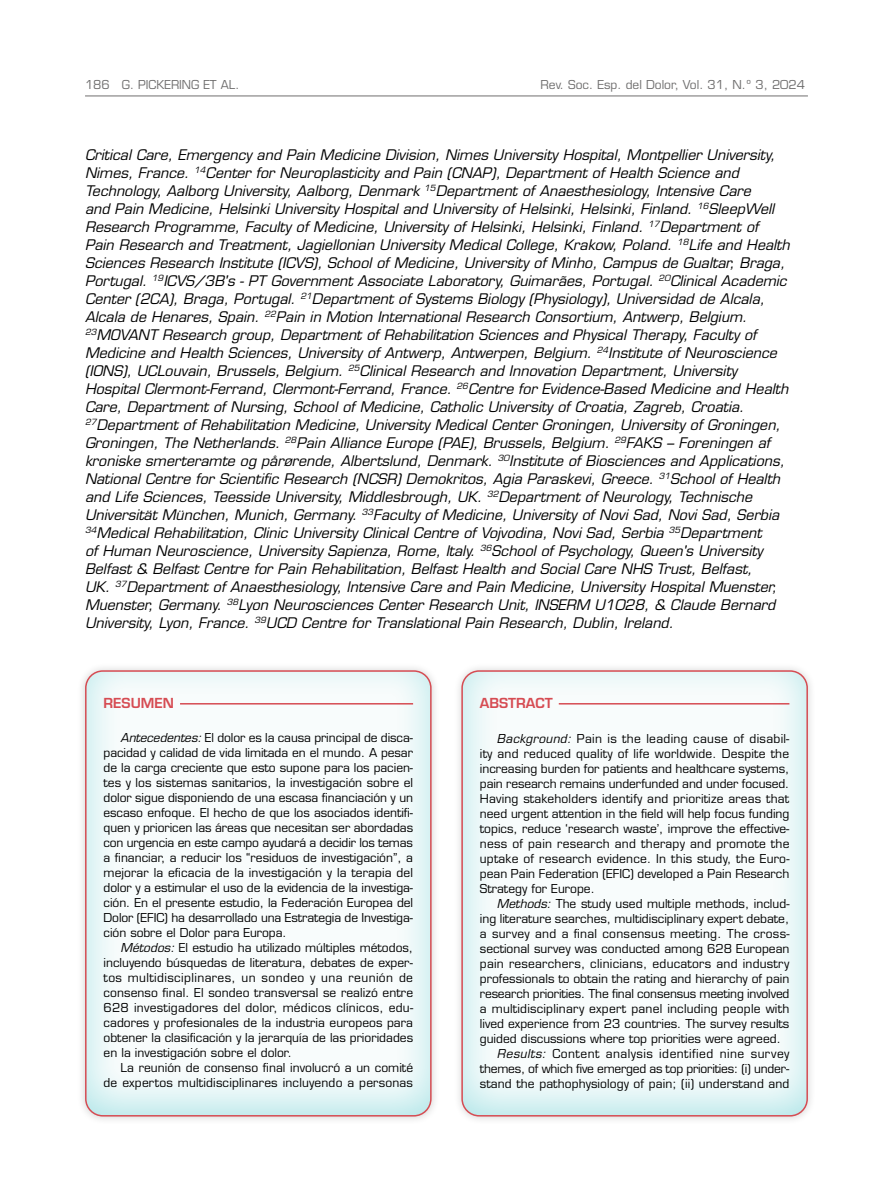
<style>
.page{position:relative;width:893px;height:1191px;background:#fff}
.page>*{position:absolute;margin:0;border:0;box-sizing:border-box;transform-origin:0 0}
.t1{font:italic 14.25px/18px "Eurostile LT Std";color:#000}
.t2{font:600 13.5px "Eurostile LT Std";color:#d64c53}
.t3{font:12px/15px "Eurostile LT Std";color:#000;text-align:justify}
.t4{font:12px "Eurostile LT Std";letter-spacing:.02em;color:#000}
.t5{font:12px "Eurostile LT Std";color:#706f6f}
.t6{font:12px "Eurostile LT Std";letter-spacing:.04em;color:#000}
.s1{font-style:italic}
</style>
<div class="page">
<hr style="left:85px;top:96px;width:723px;height:1px;background:#706f6f">
<div style="left:448px;top:657px;width:372px;height:460px;background:#00b2bb;opacity:.3"></div>
<hr style="left:559px;top:703px;width:230px;height:1px;background:#d64c53">
<div style="left:461px;top:670px;width:347px;height:446px;border:2px solid #d64c53;border-radius:17px"></div>
<div style="left:72px;top:658px;width:371px;height:459px;background:#00b2bb;opacity:.3"></div>
<hr style="left:180px;top:703px;width:233px;height:1px;background:#d64c53">
<div style="left:85px;top:670px;width:347px;height:446px;border:2px solid #d64c53;border-radius:17px"></div>
<p class="t5" style="left:85px;top:77px;width:156px">186 G. PICKERING ET AL.</p>
<p class="t5" style="left:540px;top:77px;width:266px">Rev. Soc. Esp. del Dolor, Vol. 31, N.º 3, 2024</p>
<p class="t1" style="left:85px;top:146px;width:706px">Critical Care, Emergency and Pain Medicine Division, Nimes University Hospital, Montpellier University, Nimes, France. <sup>14</sup>Center for Neuroplasticity and Pain (CNAP), Department of Health Science and Technology, Aalborg University, Aalborg, Denmark <sup>15</sup>Department of Anaesthesiology, Intensive Care<br>and Pain Medicine, Helsinki University Hospital and University of Helsinki, Helsinki, Finland. <sup>16</sup>SleepWell Research Programme, Faculty of Medicine, University of Helsinki, Helsinki, Finland. <sup>17</sup>Department of Pain Research and Treatment, Jagiellonian University Medical College, Krakow, Poland. <sup>18</sup>Life and Health Sciences Research Institute (ICVS), School of Medicine, University of Minho, Campus de Gualtar, Braga, Portugal. <sup>19</sup>ICVS/3B's - PT Government Associate Laboratory, Guimarães, Portugal. <sup>20</sup>Clinical Academic Center (2CA), Braga, Portugal. <sup>21</sup>Department of Systems Biology (Physiology), Universidad de Alcala, Alcala de Henares, Spain. <sup>22</sup>Pain in Motion International Research Consortium, Antwerp, Belgium.<br><sup>23</sup>MOVANT Research group, Department of Rehabilitation Sciences and Physical Therapy, Faculty of Medicine and Health Sciences, University of Antwerp, Antwerpen, Belgium. <sup>24</sup>Institute of Neuroscience (IONS), UCLouvain, Brussels, Belgium. <sup>25</sup>Clinical Research and Innovation Department, University Hospital Clermont-Ferrand, Clermont-Ferrand, France. <sup>26</sup>Centre for Evidence-Based Medicine and Health Care, Department of Nursing, School of Medicine, Catholic University of Croatia, Zagreb, Croatia.<br><sup>27</sup>Department of Rehabilitation Medicine, University Medical Center Groningen, University of Groningen, Groningen, The Netherlands. <sup>28</sup>Pain Alliance Europe (PAE), Brussels, Belgium. <sup>29</sup>FAKS – Foreningen af kroniske smerteramte og pårørende, Albertslund, Denmark. <sup>30</sup>Institute of Biosciences and Applications, National Centre for Scientific Research (NCSR) Demokritos, Agia Paraskevi, Greece. <sup>31</sup>School of Health and Life Sciences, Teesside University, Middlesbrough, UK. <sup>32</sup>Department of Neurology, Technische Universität München, Munich, Germany. <sup>33</sup>Faculty of Medicine, University of Novi Sad, Novi Sad, Serbia <sup>34</sup>Medical Rehabilitation, Clinic University Clinical Centre of Vojvodina, Novi Sad, Serbia <sup>35</sup>Department<br>of Human Neuroscience, University Sapienza, Rome, Italy. <sup>36</sup>School of Psychology, Queen's University Belfast &amp; Belfast Centre for Pain Rehabilitation, Belfast Health and Social Care NHS Trust, Belfast,<br>UK. <sup>37</sup>Department of Anaesthesiology, Intensive Care and Pain Medicine, University Hospital Muenster, Muenster, Germany. <sup>38</sup>Lyon Neurosciences Center Research Unit, INSERM U1028, &amp; Claude Bernard University, Lyon, France. <sup>39</sup>UCD Centre for Translational Pain Research, Dublin, Ireland.</p>
<p class="t2" style="left:104px;top:695px;width:72px">RESUMEN</p>
<p class="t3" style="left:104px;top:730px;width:311px;text-indent:17px"><span class="s1">Antecedentes:</span> El dolor es la causa principal de disca&shy;pacidad y calidad de vida limitada en el mundo. A pesar de la carga creciente que esto supone para los pacien&shy;tes y los sistemas sanitarios, la investigación sobre el dolor sigue disponiendo de una escasa financiación y un escaso enfoque. El hecho de que los asociados identifi&shy;quen y prioricen las áreas que necesitan ser abordadas con urgencia en este campo ayudará a decidir los temas a financiar, a reducir los “residuos de investigación”, a mejorar la eficacia de la investigación y la terapia del dolor y a estimular el uso de la evidencia de la investiga&shy;ción. En el presente estudio, la Federación Europea del Dolor (EFIC) ha desarrollado una Estrategia de Investiga&shy;ción sobre el Dolor para Europa.</p>
<p class="t3" style="left:104px;top:940px;width:311px;text-indent:17px"><span class="s1">Métodos:</span> El estudio ha utilizado múltiples métodos, incluyendo búsquedas de literatura, debates de exper&shy;tos multidisciplinares, un sondeo y una reunión de consenso final. El sondeo transversal se realizó entre 628 investigadores del dolor, médicos clínicos, edu&shy;cadores y profesionales de la industria europeos para obtener la clasificación y la jerarquía de las prioridades en la investigación sobre el dolor.</p>
<p class="t3" style="left:104px;top:1060px;width:311px;text-align:right">La reunión de consenso final involucró a un comité<br>de expertos multidisciplinares incluyendo a personas</p>
<p class="t2" style="left:480px;top:695px;width:74px">ABSTRACT</p>
<p class="t3" style="left:480px;top:730px;width:311px;text-indent:17px"><span class="s1">Background:</span> Pain is the leading cause of disabil&shy;ity and reduced quality of life worldwide. Despite the increasing burden for patients and healthcare systems, pain research remains underfunded and under focused.<br>Having stakeholders identify and prioritize areas that need urgent attention in the field will help focus funding topics, reduce ‘research waste’, improve the effective&shy;ness of pain research and therapy and promote the uptake of research evidence. In this study, the Euro&shy;pean Pain Federation (EFIC) developed a Pain Research Strategy for Europe.</p>
<p class="t3" style="left:497px;top:895px;width:294px"><span class="s1">Methods:</span> The study used multiple methods, includ-</p>
<p class="t3" style="left:480px;top:910px;width:311px">ing literature searches, multidisciplinary expert debate,</p>
<p class="t4" style="left:480px;top:926px;width:311px">a survey and a final consensus meeting. The cross-</p>
<p class="t3" style="left:480px;top:940px;width:311px">sectional survey was conducted among 628 European</p>
<p class="t4" style="left:480px;top:956px;width:311px">pain researchers, clinicians, educators and industry</p>
<p class="t3" style="left:480px;top:970px;width:311px">professionals to obtain the rating and hierarchy of pain</p>
<p class="t3" style="left:480px;top:985px;width:311px">research priorities. The final consensus meeting involved</p>
<p class="t3" style="left:480px;top:1000px;width:311px">a multidisciplinary expert panel including people with</p>
<p class="t3" style="left:480px;top:1015px;width:311px">lived experience from 23 countries. The survey results</p>
<p class="t3" style="left:480px;top:1030px;width:302px">guided discussions where top priorities were agreed.</p>
<p class="t6" style="left:497px;top:1046px;width:294px"><span class="s1">Results:</span> Content analysis identified nine survey</p>
<p class="t3" style="left:480px;top:1060px;width:311px">themes, of which five emerged as top priorities: (i) under-</p>
<p class="t3" style="left:480px;top:1075px;width:311px">stand the pathophysiology of pain; (ii) understand and</p>
</div>
